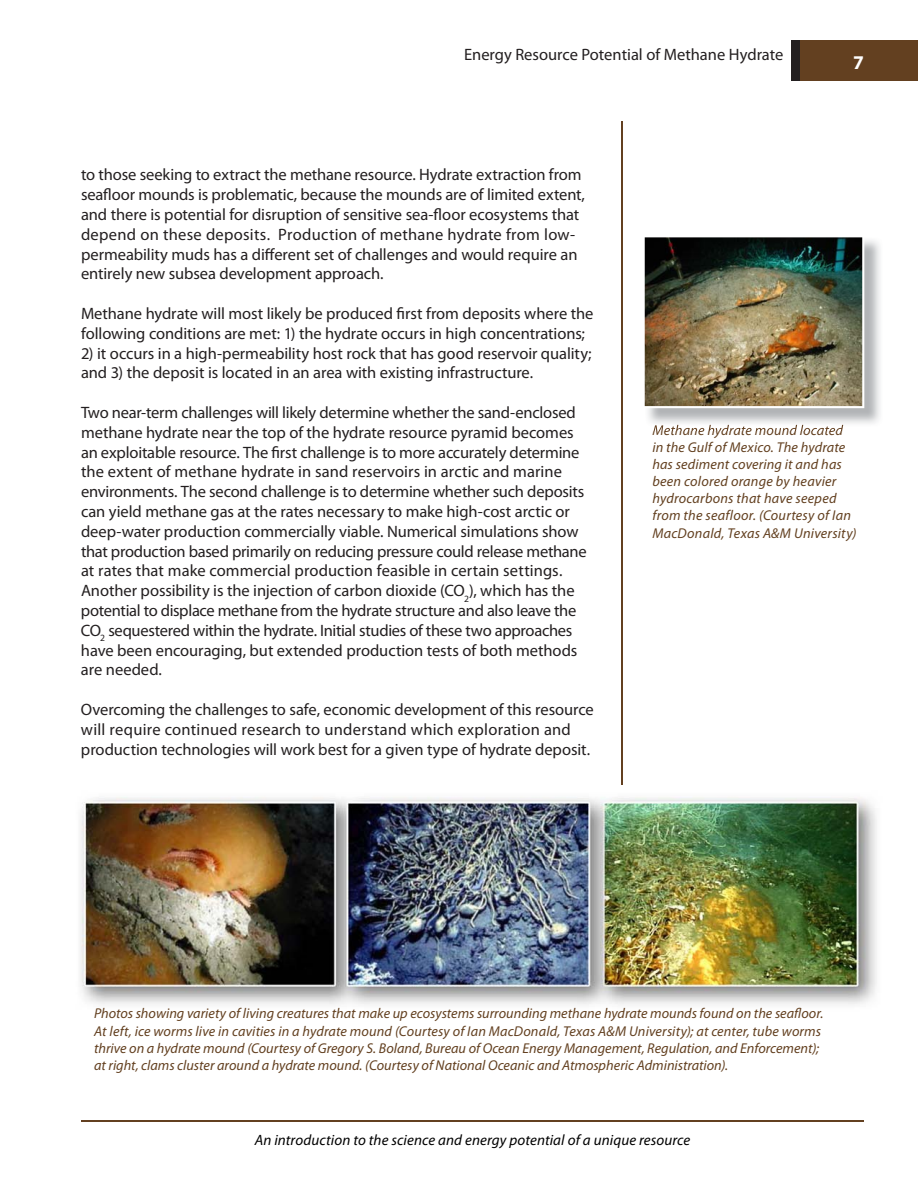
<style>
.page{position:relative;width:918px;height:1188px;background:#fff}
.page>*{position:absolute;margin:0;border:0;box-sizing:border-box;transform-origin:0 0}
.t1{font:700 19.5px "Myriad Pro";color:#fff}
.t2{font:16.5px/19.8px "Myriad Pro";letter-spacing:-.005em;color:#231f20}
.t3{font:italic 15px "Myriad Pro";letter-spacing:.005em;color:#000}
.t4{font:italic 14.25px/17.1px "Myriad Pro";letter-spacing:.005em;color:#634020}
</style>
<div class="page">
<div style="left:796px;top:40px;width:122px;height:41px;background:#634020"></div>
<div style="left:791px;top:40px;width:9px;height:41px;background:#231f20"></div>
<hr style="left:81px;top:1120px;width:783px;height:2px;background:#634020">
<hr style="left:621px;top:122px;width:1px;height:708px;background:#634020">
<img style="left:648px;top:240px;width:232px;height:186px">
<img style="left:653px;top:425px;width:190px;height:5px">
<img style="left:644px;top:237px;width:220px;height:171px">
<img style="left:80px;top:785px;width:797px;height:220px">
<p class="t2" style="left:464px;top:44px;width:321px">Energy Resource Potential of Methane Hydrate</p>
<p class="t1" style="left:853px;top:49px;width:12px">7</p>
<p class="t2" style="left:81px;top:165px;width:506px">to those seeking to extract the methane resource. Hydrate extraction from seafloor mounds is problematic, because the mounds are of limited extent, and there is potential for disruption of sensitive sea-floor ecosystems that depend on these deposits. Production of methane hydrate from low&shy;permeability muds has a different set of challenges and would require an entirely new subsea development approach.</p>
<p class="t2" style="left:81px;top:303px;width:514px">Methane hydrate will most likely be produced first from deposits where the following conditions are met: 1) the hydrate occurs in high concentrations;</p>
<p class="t2" style="left:81px;top:343px;width:512px">2) it occurs in a high-permeability host rock that has good reservoir quality; and 3) the deposit is located in an area with existing infrastructure.</p>
<p class="t2" style="left:81px;top:402px;width:507px">Two near-term challenges will likely determine whether the sand-enclosed methane hydrate near the top of the hydrate resource pyramid becomes an exploitable resource. The first challenge is to more accurately determine the extent of methane hydrate in sand reservoirs in arctic and marine environments. The second challenge is to determine whether such deposits can yield methane gas at the rates necessary to make high-cost arctic or deep-water production commercially viable. Numerical simulations show that production based primarily on reducing pressure could release methane at rates that make commercial production feasible in certain settings.<br>Another possibility is the injection of carbon dioxide (CO<sub>2</sub>), which has the potential to displace methane from the hydrate structure and also leave the CO<sub>2</sub> sequestered within the hydrate. Initial studies of these two approaches have been encouraging, but extended production tests of both methods are needed.</p>
<p class="t2" style="left:81px;top:699px;width:514px">Overcoming the challenges to safe, economic development of this resource will require continued research to understand which exploration and production technologies will work best for a given type of hydrate deposit.</p>
<p class="t4" style="left:652px;top:421px;width:206px">Methane hydrate mound located in the Gulf of Mexico. The hydrate has sediment covering it and has been colored orange by heavier hydrocarbons that have seeped from the seafloor. (Courtesy of Ian<br>MacDonald, Texas A&amp;M University)</p>
<p class="t4" style="left:94px;top:1005px;width:731px">Photos showing variety of living creatures that make up ecosystems surrounding methane hydrate mounds found on the seafloor.<br>At left, ice worms live in cavities in a hydrate mound (Courtesy of Ian MacDonald, Texas A&amp;M University); at center, tube worms thrive on a hydrate mound (Courtesy of Gregory S. Boland, Bureau of Ocean Energy Management, Regulation, and Enforcement); at right, clams cluster around a hydrate mound. (Courtesy of National Oceanic and Atmospheric Administration).</p>
<p class="t3" style="left:255px;top:1131px;width:437px">An introduction to the science and energy potential of a unique resource</p>
</div>
